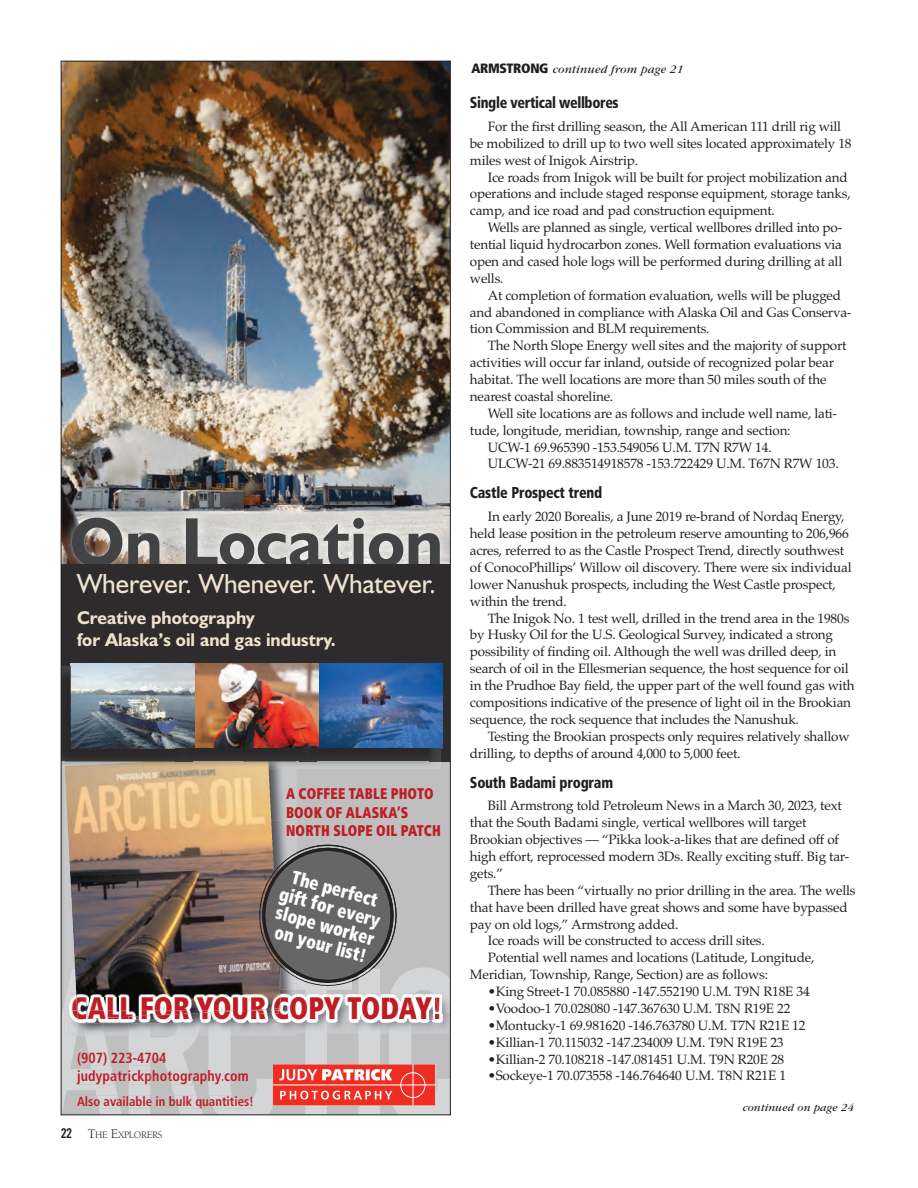
<style>
.page{position:relative;width:918px;height:1188px;background:#fff}
.page>*{position:absolute;margin:0;border:0;box-sizing:border-box;transform-origin:0 0}
.t1{font:700 69.75px "Humanist 521 BT";color:#424344}
.t2{font:900 condensed 31.05px "Frutiger";color:#be1e23;scale:.87 1}
.t3{font:27.9px "Humanist 521 BT";color:#eee2cb}
.t4{font:900 condensed 19.05px/19px "Frutiger";color:#fff;text-align:justify;scale:.88 1}
.t5{font:700 18.6px "Humanist 521 BT";color:#eee2cb}
.t6{font:900 condensed 15.75px "Frutiger";letter-spacing:-.015em;color:#231f20;scale:.9 1}
.t7{font:900 condensed 15.45px "Frutiger";letter-spacing:.015em;color:#be1e23;scale:.87 1}
.t8{font:700 condensed 14.7px "Frutiger";letter-spacing:.01em;color:#be1e23;scale:.95 1}
.t9{font:13.5px/16.8px "Palatino";letter-spacing:-.015em;color:#231f20}
.t10{font:700 condensed 13.2px "Frutiger";color:#be1e23}
.t11{font:italic 12px "Garamond";letter-spacing:.015em;color:#231f20}
.t12{font:italic 11.25px "Garamond";letter-spacing:.015em;color:#231f20}
.t13{font:10.2px "Berkeley";letter-spacing:-.025em;color:#231f20}
.s1{font-family:"Trade Gothic LT Std Bd Cn 20";font-size:13.5px}
.s2{font-size:13.5px}
.s3{font-family:"Frutiger";font-weight:900;font-style:normal;font-stretch:condensed;font-size:13.5px}
</style>
<div class="page">
<div style="left:62px;top:761px;width:388px;height:353px;background:#bfbfbf"></div>
<img style="left:68px;top:768px;width:213px;height:226px">
<img style="left:63px;top:63px;width:386px;height:443px">
<div style="left:62px;top:564px;width:388px;height:197px;background:#2e2b2d"></div>
<img style="left:71px;top:664px;width:371px;height:85px">
<img style="left:63px;top:506px;width:386px;height:58px">
<img style="left:72px;top:518px;width:173px;height:46px">
<img style="left:430px;top:518px;width:10px;height:46px">
<img style="left:193px;top:760px;width:52px;height:8px">
<img style="left:64px;top:768px;width:4px;height:52px">
<img style="left:63px;top:666px;width:113px;height:95px">
<img style="left:149px;top:761px;width:44px;height:7px">
<img style="left:64px;top:761px;width:85px;height:7px">
<img style="left:176px;top:760px;width:17px;height:1px">
<img style="left:300px;top:758px;width:130px;height:6px">
<img style="left:268px;top:761px;width:29px;height:59px">
<img style="left:245px;top:760px;width:55px;height:1px">
<svg style="left:287px;top:807px;width:10px;height:11px"></svg>
<svg style="left:286px;top:788px;width:11px;height:12px"></svg>
<img style="left:245px;top:761px;width:23px;height:7px">
<svg style="left:430px;top:749px;width:10px;height:19px"></svg>
<img style="left:122px;top:997px;width:7px;height:14px">
<img style="left:75px;top:969px;width:1px;height:25px">
<img style="left:65px;top:820px;width:10px;height:174px">
<svg style="left:287px;top:825px;width:10px;height:12px"></svg>
<img style="left:122px;top:1011px;width:7px;height:3px">
<img style="left:122px;top:1014px;width:7px;height:6px">
<img style="left:122px;top:1024px;width:7px;height:11px">
<svg style="left:63px;top:994px;width:59px;height:119px"></svg>
<svg style="left:129px;top:845px;width:320px;height:268px"></svg>
<h1 class="t1" style="left:70px;top:517px;width:375px">On Location</h1>
<h3 class="t3" style="left:77px;top:567px;width:360px">Wherever. Whenever. Whatever.</h3>
<h3 class="t5" style="left:77px;top:633px;width:260px">for Alaska’s oil and gas industry.</h3>
<h3 class="t5" style="left:77px;top:611px;width:179px">Creative photography</h3>
<p class="t7" style="left:286px;top:788px;width:171px">A C O EFF E T A LB E P OH T O</p>
<p class="t7" style="left:286px;top:825px;width:179px">N O TR H S OL P E O L P A T C H</p>
<p class="t7" style="left:286px;top:806px;width:142px">BOOK OF A AL ’ AKS S</p>
<p class="t7" style="left:386px;top:825px;width:6px">I</p>
<h3 class="t4" style="left:294px;top:870px;width:102px;rotate:15deg">The perfect</h3>
<h3 class="t4" style="left:282px;top:886px;width:120px;rotate:15deg">gift for every slope worker on your list!</h3>
<h2 class="t2" style="left:71px;top:996px;width:429px">CALL FOR YOUR COPY TODAY!</h2>
<p class="t8" style="left:77px;top:1052px;width:95px">(907) 223-4704</p>
<p class="t8" style="left:77px;top:1070px;width:182px">judypatrickphotography.com</p>
<p class="t10" style="left:77px;top:1096px;width:178px">Also available in bulk quantities!</p>
<p class="t13" style="left:61px;top:1131px;width:103px"><span class="s1">22</span> <span class="s2">T</span>HE <span class="s2">E</span>XPLORERS</p>
<p class="t11" style="left:471px;top:65px;width:214px"><span class="s3">ARMSTRONG</span> continued from page 21</p>
<p class="t6" style="left:470px;top:96px;width:167px">Single vertical wellbores</p>
<p class="t9" style="left:470px;top:119px;width:383px;text-indent:18px">For the first drilling season, the All American 111 drill rig will be mobilized to drill up to two well sites located approximately 18 miles west of Inigok Airstrip.</p>
<p class="t9" style="left:470px;top:170px;width:382px;text-indent:18px">Ice roads from Inigok will be built for project mobilization and operations and include staged response equipment, storage tanks, camp, and ice road and pad construction equipment.</p>
<p class="t9" style="left:470px;top:221px;width:374px;text-align:justify;text-indent:18px">Wells are planned as single, vertical wellbores drilled into po&shy;tential liquid hydrocarbon zones. Well formation evaluations via open and cased hole logs will be performed during drilling at all wells.</p>
<p class="t9" style="left:470px;top:288px;width:383px;text-indent:18px">At completion of formation evaluation, wells will be plugged and abandoned in compliance with Alaska Oil and Gas Conserva&shy;tion Commission and BLM requirements.</p>
<p class="t9" style="left:470px;top:339px;width:378px;text-indent:18px">The North Slope Energy well sites and the majority of support activities will occur far inland, outside of recognized polar bear habitat. The well locations are more than 50 miles south of the nearest coastal shoreline.</p>
<p class="t9" style="left:488px;top:406px;width:351px">Well site locations are as follows and include well name, lati-</p>
<p class="t9" style="left:470px;top:423px;width:322px">tude, longitude, meridian, township, range and section:</p>
<p class="t9" style="left:488px;top:440px;width:286px">UCW-1 69.965390 -153.549056 U.M. T7N R7W 14.</p>
<p class="t9" style="left:488px;top:457px;width:353px">ULCW-21 69.883514918578 -153.722429 U.M. T67N R7W 103.</p>
<p class="t6" style="left:470px;top:487px;width:149px">Castle Prospect trend</p>
<p class="t9" style="left:470px;top:510px;width:383px;text-indent:18px">In early 2020 Borealis, a June 2019 re-brand of Nordaq Energy, held lease position in the petroleum reserve amounting to 206,966 acres, referred to as the Castle Prospect Trend, directly southwest of ConocoPhillips’ Willow oil discovery. There were six individual lower Nanushuk prospects, including the West Castle prospect, within the trend.</p>
<p class="t9" style="left:470px;top:611px;width:386px;text-indent:18px">The Inigok No. 1 test well, drilled in the trend area in the 1980s by Husky Oil for the U.S. Geological Survey, indicated a strong possibility of finding oil. Although the well was drilled deep, in search of oil in the Ellesmerian sequence, the host sequence for oil in the Prudhoe Bay field, the upper part of the well found gas with compositions indicative of the presence of light oil in the Brookian sequence, the rock sequence that includes the Nanushuk.</p>
<p class="t9" style="left:470px;top:729px;width:381px;text-indent:18px">Testing the Brookian prospects only requires relatively shallow drilling, to depths of around 4,000 to 5,000 feet.</p>
<p class="t6" style="left:470px;top:776px;width:161px">South Badami program</p>
<p class="t9" style="left:470px;top:799px;width:381px;text-indent:18px">Bill Armstrong told Petroleum News in a March 30, 2023, text that the South Badami single, vertical wellbores will target Brookian objectives — “Pikka look-a-likes that are defined off of high effort, reprocessed modern 3Ds. Really exciting stuff. Big tar&shy;gets.”</p>
<p class="t9" style="left:488px;top:883px;width:369px">There has been “virtually no prior drilling in the area. The wells</p>
<p class="t9" style="left:470px;top:900px;width:379px">that have been drilled have great shows and some have bypassed</p>
<p class="t9" style="left:470px;top:917px;width:210px">pay on old logs,” Armstrong added.</p>
<p class="t9" style="left:488px;top:934px;width:279px">Ice roads will be constructed to access drill sites.</p>
<p class="t9" style="left:488px;top:951px;width:328px">Potential well names and locations (Latitude, Longitude,</p>
<p class="t9" style="left:470px;top:968px;width:300px">Meridian, Township, Range, Section) are as follows:</p>
<p class="t9" style="left:488px;top:985px;width:324px">•King Street-1 70.085880 -147.552190 U.M. T9N R18E 34</p>
<p class="t9" style="left:488px;top:1002px;width:304px">•Voodoo-1 70.028080 -147.367630 U.M. T8N R19E 22</p>
<p class="t9" style="left:488px;top:1018px;width:319px">•Montucky-1 69.981620 -146.763780 U.M. T7N R21E 12</p>
<p class="t9" style="left:488px;top:1035px;width:297px">•Killian-1 70.115032 -147.234009 U.M. T9N R19E 23</p>
<p class="t9" style="left:488px;top:1052px;width:298px">•Killian-2 70.108218 -147.081451 U.M. T9N R20E 28</p>
<p class="t9" style="left:488px;top:1069px;width:300px">•Sockeye-1 70.073558 -146.764640 U.M. T8N R21E 1</p>
<p class="t12" style="left:743px;top:1104px;width:113px">continued on page 24</p>
</div>
